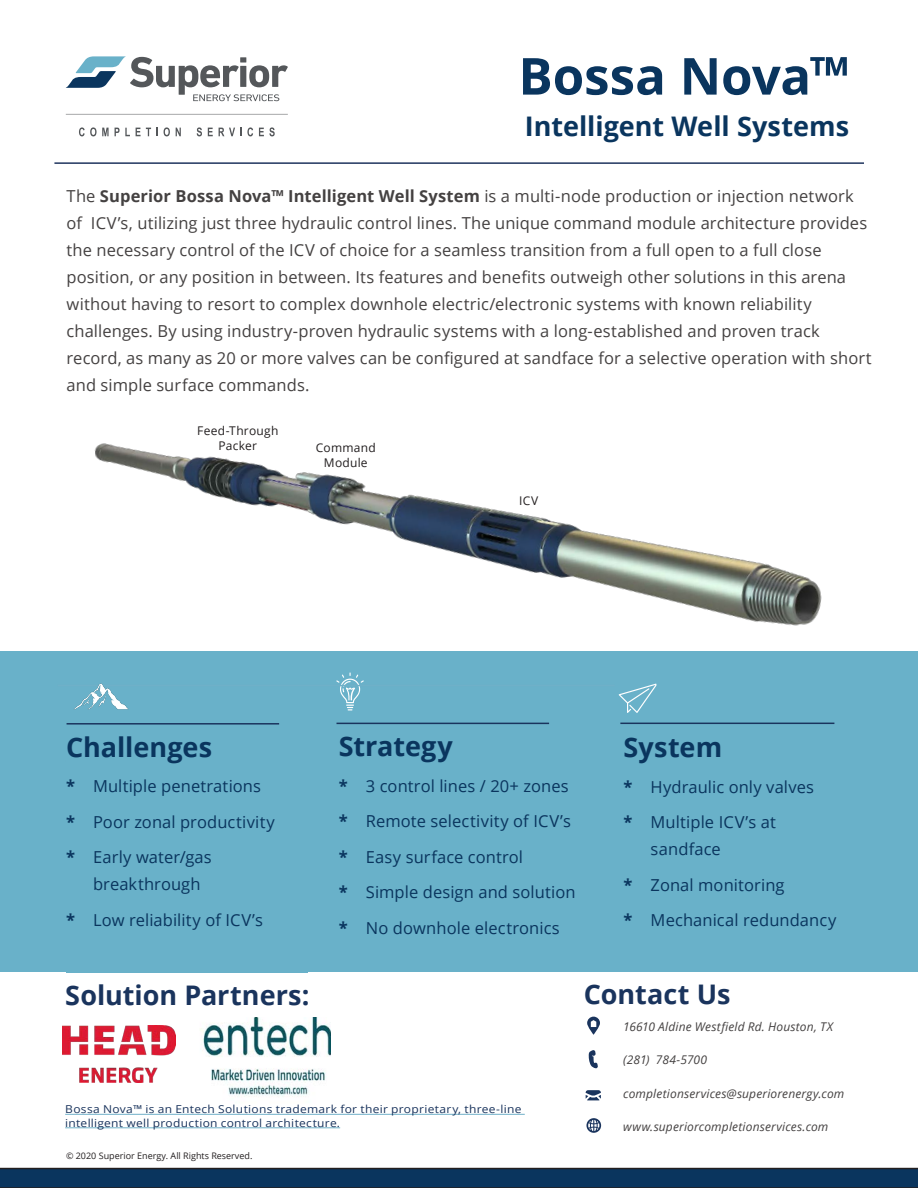
<style>
.page{position:relative;width:918px;height:1188px;background:#fff}
.page>*{position:absolute;margin:0;border:0;box-sizing:border-box;transform-origin:0 0}
.headline{font:700 51px "Open Sans";color:#0a355e}
.body_text{font:700 27px "Open Sans";color:#1a345d}
.body_text-2{font:700 27px "Open Sans";color:#0a355e}
.headline-2{font:700 27px "Open Sans";color:#0a355e}
.body_text-3{font:16.5px/27px "Open Sans";letter-spacing:.005em;color:#444141}
.t1{font:16.5px/27px "Open Sans";letter-spacing:.005em;color:#0a355e}
.info_address{font:italic 12px "Open Sans";letter-spacing:.015em;color:#444141}
.t2{font:12px/15px "Open Sans";letter-spacing:.02em;color:#231f20;text-align:center}
.t3{font:10.95px/13.5px "Open Sans";letter-spacing:.025em;color:#1a345d;scale:1.1 1}
.t4{font:9px "Open Sans";color:#231f20}
.s1{font-size:52.5px}
.s2{font-weight:700}
</style>
<div class="page">
<div style="left:0;top:652px;width:918px;height:320px;background:#69b1c9"></div>
<svg style="left:587px;top:1017px;width:13px;height:18px"></svg>
<svg style="left:588px;top:1050px;width:10px;height:18px"></svg>
<svg style="left:586px;top:1090px;width:15px;height:10px"></svg>
<svg style="left:586px;top:1118px;width:15px;height:15px"></svg>
<hr style="left:54px;top:162px;width:810px;height:2px;background:#1f355e">
<img style="left:200px;top:1017px;width:131px;height:80px">
<hr style="left:65px;top:1114px;width:460px;height:1px;background:#6fb0c8">
<hr style="left:65px;top:1128px;width:275px;height:1px;background:#6fb0c8">
<svg style="left:66px;top:56px;width:222px;height:45px"></svg>
<hr style="left:66px;top:114px;width:222px;height:1px;background:#54575a">
<svg style="left:79px;top:127px;width:30px;height:9px"></svg>
<svg style="left:115px;top:128px;width:15px;height:8px"></svg>
<svg style="left:136px;top:128px;width:15px;height:8px"></svg>
<svg style="left:164px;top:127px;width:6px;height:9px"></svg>
<svg style="left:176px;top:128px;width:5px;height:8px"></svg>
<svg style="left:197px;top:127px;width:5px;height:9px"></svg>
<svg style="left:208px;top:128px;width:5px;height:8px"></svg>
<svg style="left:219px;top:127px;width:34px;height:9px"></svg>
<svg style="left:259px;top:127px;width:16px;height:9px"></svg>
<svg style="left:0;top:1168px;width:918px;height:20px;background:#0c3257"></svg>
<img style="left:63px;top:1025px;width:113px;height:57px">
<img style="left:48px;top:443px;width:829px;height:282px">
<p class="headline" style="left:518px;top:40px;width:332px">Bossa Nova<span class="s1">™</span></p>
<p class="headline-2" style="left:525px;top:107px;width:326px">Intelligent Well Systems</p>
<p class="body_text-3" style="left:67px;top:182px;width:807px">The <span class="s2">Superior Bossa Nova™ Intelligent Well System</span> is a multi-node production or injection network of ICV’s, utilizing just three hydraulic control lines. The unique command module architecture provides the necessary control of the ICV of choice for a seamless transition from a full open to a full close position, or any position in between. Its features and benefits outweigh other solutions in this arena without having to resort to complex downhole electric/electronic systems with known reliability challenges. By using industry-proven hydraulic systems with a long-established and proven track record, as many as 20 or more valves can be configured at sandface for a selective operation with short and simple surface commands.</p>
<p class="t2" style="left:197px;top:423px;width:83px">Feed-Through<br>Packer</p>
<p class="t2" style="left:316px;top:440px;width:61px">Command<br>Module</p>
<p class="t2" style="left:519px;top:493px;width:21px">ICV</p>
<p class="body_text-2" style="left:66px;top:728px;width:148px">Challenges</p>
<p class="t1" style="left:66px;top:772px;width:196px"><span class="s2">*</span> Multiple penetrations</p>
<p class="t1" style="left:66px;top:808px;width:210px"><span class="s2">*</span> Poor zonal productivity</p>
<p class="t1" style="left:93px;top:843px;width:120px;text-indent:-27px"><span class="s2">*</span> Early water/gas breakthrough</p>
<p class="t1" style="left:66px;top:906px;width:198px"><span class="s2">*</span> Low reliability of ICV’s</p>
<p class="body_text-2" style="left:339px;top:727px;width:116px">Strategy</p>
<p class="t1" style="left:339px;top:772px;width:231px"><span class="s2">*</span> 3 control lines / 20+ zones</p>
<p class="t1" style="left:339px;top:807px;width:234px"><span class="s2">*</span> Remote selectivity of ICV’s</p>
<p class="t1" style="left:339px;top:843px;width:186px"><span class="s2">*</span> Easy surface control</p>
<p class="t1" style="left:339px;top:878px;width:238px"><span class="s2">*</span> Simple design and solution</p>
<p class="t1" style="left:339px;top:914px;width:222px"><span class="s2">*</span> No downhole electronics</p>
<p class="body_text-2" style="left:624px;top:728px;width:100px">System</p>
<p class="t1" style="left:624px;top:773px;width:192px"><span class="s2">*</span> Hydraulic only valves</p>
<p class="t1" style="left:651px;top:808px;width:127px;text-indent:-27px"><span class="s2">*</span> Multiple ICV’s at sandface</p>
<p class="t1" style="left:624px;top:871px;width:163px"><span class="s2">*</span> Zonal monitoring</p>
<p class="t1" style="left:624px;top:906px;width:214px"><span class="s2">*</span> Mechanical redundancy</p>
<p class="body_text" style="left:65px;top:976px;width:246px">Solution Partners:</p>
<p class="t3" style="left:65px;top:1102px;width:416px">Bossa Nova™ is an Entech Solutions trademark for their proprietary, three-line intelligent well production control architecture.</p>
<p class="t4" style="left:66px;top:1149px;width:188px">© 2020 Superior Energy. All Rights Reserved.</p>
<p class="body_text" style="left:584px;top:975px;width:148px">Contact Us</p>
<p class="info_address" style="left:623px;top:1018px;width:211px">16610 Aldine Westfield Rd. Houston, TX</p>
<p class="info_address" style="left:623px;top:1052px;width:85px">(281) 784-5700</p>
<p class="info_address" style="left:623px;top:1085px;width:223px">completionservices@superiorenergy.com</p>
<p class="info_address" style="left:623px;top:1119px;width:207px">www.superiorcompletionservices.com</p>
</div>
